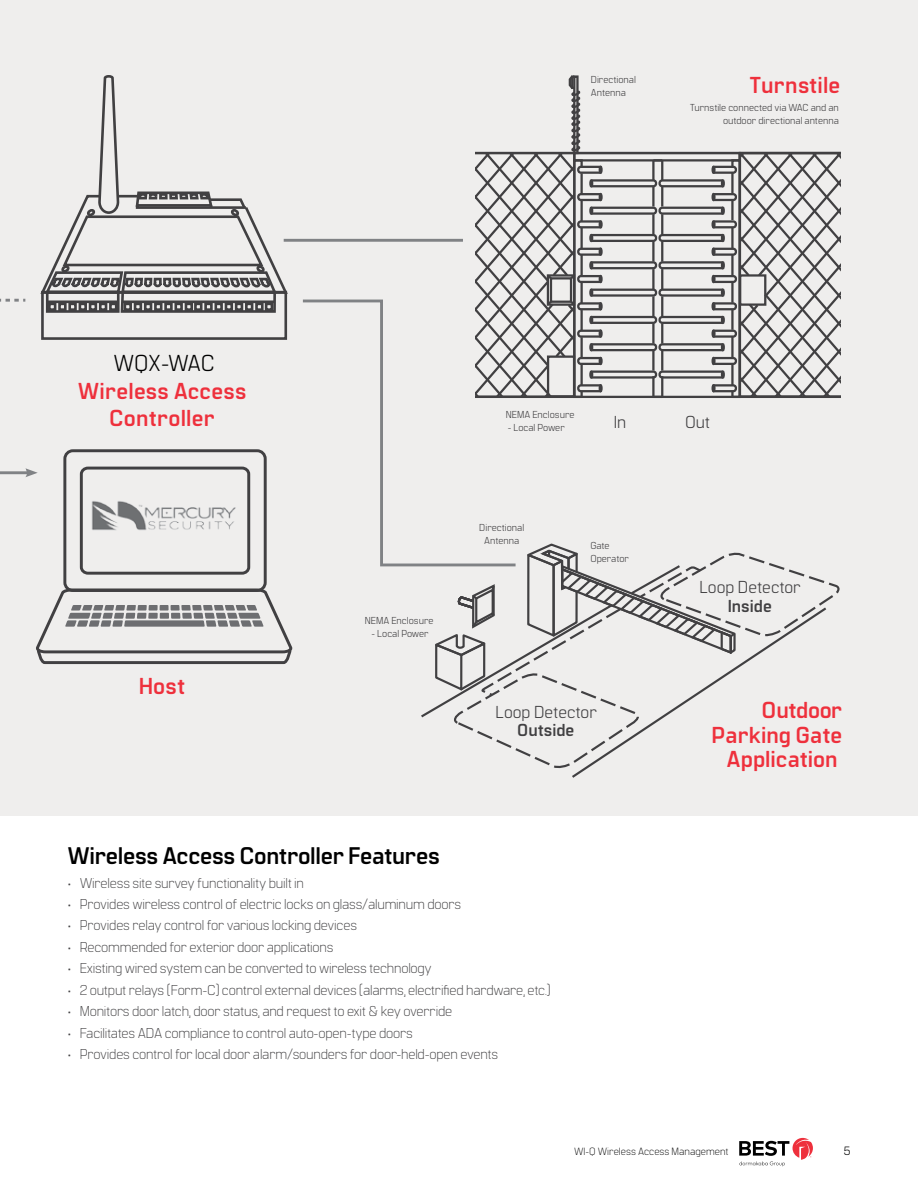
<style>
.page{position:relative;width:918px;height:1188px;background:#fff}
.page>*{position:absolute;margin:0;border:0;box-sizing:border-box;transform-origin:0 0}
.t1{font:700 24px "Manifold CF";letter-spacing:-.015em;color:#000}
.t2{font:700 23.1px/24.5px "Manifold CF";color:#ee303c;text-align:center}
.t3{font:23.1px "Manifold CF";letter-spacing:-.015em;color:#000}
.t4{font:17.25px "Manifold CF";color:#414042}
.t5{font:700 17.25px "Manifold CF";color:#414042}
.t6{font:300 14.25px "Manifold CF";letter-spacing:-.015em;color:#414042}
.t7{font:12px "Manifold CF";color:#000}
.t8{font:300 10.5px "Manifold CF";color:#000}
.t9{font:10.05px/12.9px "Manifold CF";color:#414042}
</style>
<div class="page">
<svg style="left:739px;top:1138px;width:74px;height:28px"></svg>
<div style="left:0;top:0;width:918px;height:815px;background:#efeeed"></div>
<svg style="left:421px;top:543px;width:419px;height:225px"></svg>
<svg style="left:40px;top:75px;width:250px;height:265px"></svg>
<img style="left:91px;top:501px;width:145px;height:30px">
<hr style="left:284px;top:239px;width:179px;height:3px;background:#808285">
<div style="left:80px;top:467px;width:170px;height:108px;border:3px solid #414042;border-radius:6px"></div>
<div style="left:63px;top:449px;width:204px;height:143px;border:3px solid #414042;border-radius:8px"></div>
<svg style="left:36px;top:587px;width:257px;height:78px"></svg>
<svg style="left:302px;top:299px;width:216px;height:269px"></svg>
<hr style="left:0;top:471px;width:29px;height:3px;background:#808285">
<svg style="left:25px;top:468px;width:13px;height:9px"></svg>
<svg style="left:0;top:298px;width:26px;height:4px"></svg>
<svg style="left:476px;top:75px;width:364px;height:325px"></svg>
<hr style="left:580px;top:365px;width:3px;height:20px;background:#414042">
<hr style="left:580px;top:337px;width:3px;height:21px;background:#414042">
<hr style="left:580px;top:310px;width:3px;height:21px;background:#414042">
<hr style="left:580px;top:282px;width:3px;height:21px;background:#414042">
<hr style="left:580px;top:255px;width:3px;height:21px;background:#414042">
<hr style="left:580px;top:228px;width:3px;height:21px;background:#414042">
<hr style="left:580px;top:201px;width:3px;height:20px;background:#414042">
<hr style="left:580px;top:173px;width:3px;height:21px;background:#414042">
<h2 class="t3" style="left:113px;top:350px;width:103px">WQX-WAC</h2>
<h2 class="t2" style="left:78px;top:378px;width:170px;line-height:27.6px">Wireless Access<br>Controller</h2>
<h2 class="t2" style="left:139px;top:675px;width:48px">Host</h2>
<p class="t9" style="left:591px;top:73px;width:47px">Directional<br>Antenna</p>
<h2 class="t2" style="left:749px;top:74px;width:93px">Turnstile</h2>
<p class="t9" style="left:690px;top:101px;width:151px;text-align:right">Turnstile connected via WAC and an outdoor directional antenna</p>
<p class="t9" style="left:365px;top:614px;width:70px">NEMA Enclosure</p>
<p class="t9" style="left:372px;top:627px;width:59px">- Local Power</p>
<p class="t9" style="left:506px;top:409px;width:70px">NEMA Enclosure</p>
<p class="t9" style="left:508px;top:422px;width:59px">- Local Power</p>
<p class="t4" style="left:614px;top:412px;width:14px">In</p>
<p class="t4" style="left:685px;top:412px;width:27px">Out</p>
<p class="t9" style="left:479px;top:521px;width:47px;text-align:center">Directional<br>Antenna</p>
<p class="t9" style="left:590px;top:540px;width:40px">Gate<br>Operator</p>
<p class="t4" style="left:700px;top:577px;width:103px">Loop Detector</p>
<p class="t5" style="left:728px;top:596px;width:46px">Inside</p>
<p class="t4" style="left:496px;top:702px;width:103px">Loop Detector</p>
<p class="t5" style="left:517px;top:720px;width:59px">Outside</p>
<h2 class="t2" style="left:712px;top:699px;width:132px;text-align:right">Outdoor<br>Parking Gate<br>Application</h2>
<h1 class="t1" style="left:68px;top:842px;width:374px">Wireless Access Controller Features</h1>
<p class="t6" style="left:68px;top:874px;width:238px">• Wireless site survey functionality built in</p>
<p class="t6" style="left:68px;top:896px;width:395px">• Provides wireless control of electric locks on glass/aluminum doors</p>
<p class="t6" style="left:68px;top:917px;width:291px">• Provides relay control for various locking devices</p>
<p class="t6" style="left:68px;top:939px;width:268px">• Recommended for exterior door applications</p>
<p class="t6" style="left:68px;top:960px;width:366px">• Existing wired system can be converted to wireless technology</p>
<p class="t6" style="left:68px;top:982px;width:485px">• 2 output relays (Form-C) control external devices (alarms, electrified hardware, etc.)</p>
<p class="t6" style="left:68px;top:1003px;width:386px">• Monitors door latch, door status, and request to exit &amp; key override</p>
<p class="t6" style="left:68px;top:1024px;width:347px">• Facilitates ADA compliance to control auto-open-type doors</p>
<p class="t6" style="left:68px;top:1046px;width:432px">• Provides control for local door alarm/sounders for door-held-open events</p>
<p class="t8" style="left:574px;top:1145px;width:156px">WI-Q Wireless Access Management</p>
<p class="t7" style="left:844px;top:1144px;width:8px">5</p>
</div>
